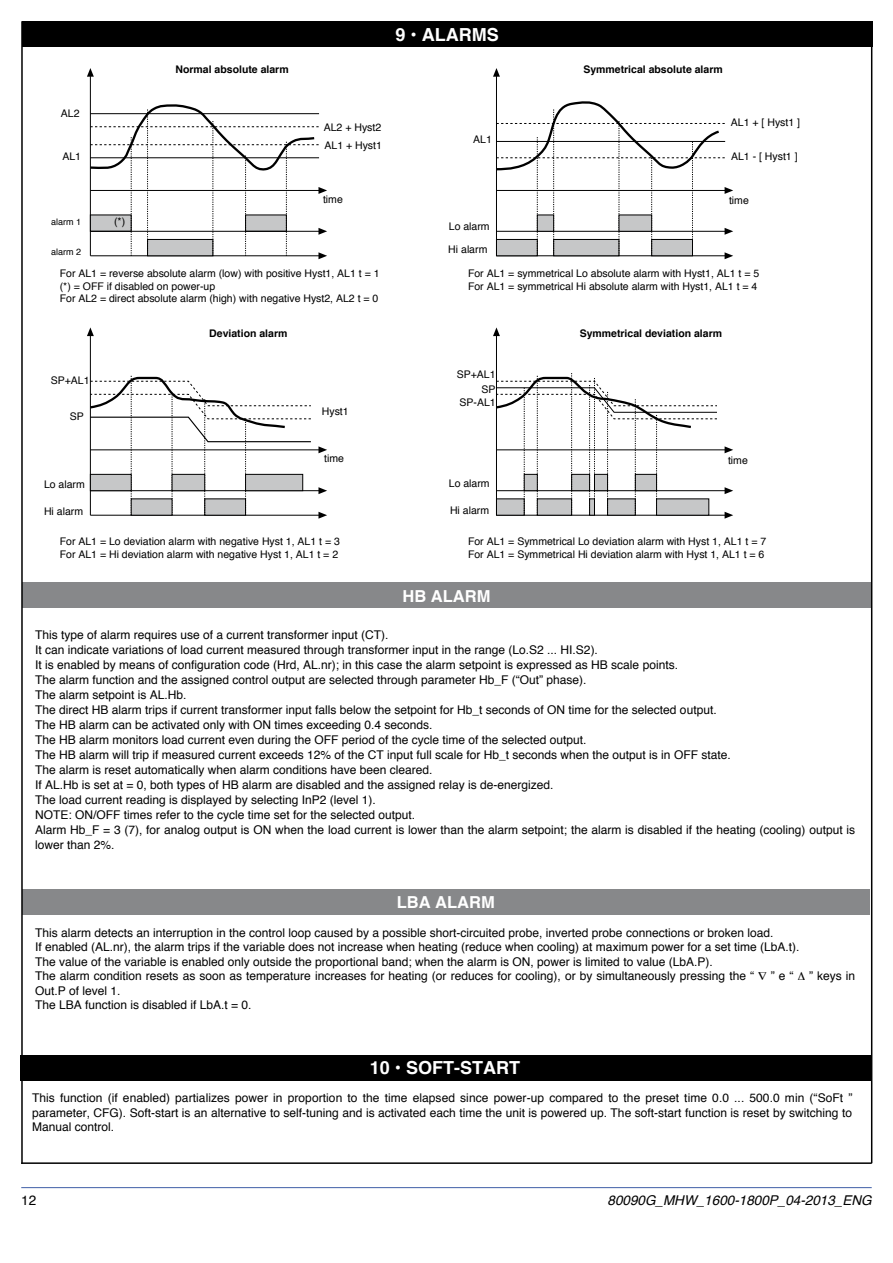
<style>
.page{position:relative;width:893px;height:1263px;background:#fff}
.page>*{position:absolute;margin:0;border:0;box-sizing:border-box;transform-origin:0 0}
.t1{font:700 18px "Helvetica";color:#fff}
.t2{font:700 16.5px "Helvetica";color:#fff}
.t3{font:italic 13.5px "Helvetica";color:#000}
.t4{font:13.5px "Helvetica";color:#000}
.t5{font:12px/15px "Helvetica";color:#000}
.t6{font:10.5px/12.6px "Helvetica";color:#000}
.t7{font:700 10.5px "Helvetica";color:#000}
.t8{font:9px "Helvetica";color:#000}
</style>
<div class="page">
<div style="left:22px;top:889px;width:847px;height:26px;background:#87888a"></div>
<div style="left:22px;top:583px;width:849px;height:25px;background:#87888a"></div>
<div style="left:22px;top:21px;width:850px;height:26px;background:#000"></div>
<div style="left:20px;top:1055px;width:850px;height:25px;background:#000"></div>
<hr style="left:21px;top:21px;width:2px;height:1143px;background:#000">
<hr style="left:21px;top:1162px;width:851px;height:2px;background:#000">
<hr style="left:871px;top:21px;width:1px;height:1142px;background:#000">
<hr style="left:90px;top:76px;width:1px;height:180px;background:#000">
<svg style="left:87px;top:68px;width:7px;height:9px"></svg>
<svg style="left:89px;top:102px;width:238px;height:157px"></svg>
<hr style="left:496px;top:76px;width:1px;height:180px;background:#000">
<svg style="left:493px;top:68px;width:7px;height:9px"></svg>
<svg style="left:496px;top:101px;width:237px;height:158px"></svg>
<div style="left:537px;top:215px;width:17px;height:17px;background:#c6c7c8;border:1px solid #000"></div>
<div style="left:619px;top:215px;width:33px;height:17px;background:#c6c7c8;border:1px solid #000"></div>
<hr style="left:90px;top:335px;width:1px;height:180px;background:#000">
<svg style="left:87px;top:327px;width:7px;height:9px"></svg>
<hr style="left:90px;top:515px;width:229px;height:1px;background:#000">
<svg style="left:318px;top:512px;width:9px;height:7px"></svg>
<hr style="left:90px;top:490px;width:229px;height:1px;background:#000">
<svg style="left:318px;top:487px;width:9px;height:7px"></svg>
<hr style="left:90px;top:450px;width:229px;height:1px;background:#000">
<svg style="left:318px;top:446px;width:9px;height:7px"></svg>
<svg style="left:89px;top:375px;width:223px;height:140px"></svg>
<hr style="left:496px;top:335px;width:1px;height:180px;background:#000">
<svg style="left:493px;top:327px;width:7px;height:9px"></svg>
<hr style="left:496px;top:515px;width:229px;height:1px;background:#000">
<svg style="left:725px;top:512px;width:8px;height:7px"></svg>
<hr style="left:496px;top:490px;width:229px;height:1px;background:#000">
<svg style="left:725px;top:487px;width:8px;height:7px"></svg>
<hr style="left:496px;top:450px;width:229px;height:1px;background:#000">
<svg style="left:725px;top:446px;width:8px;height:7px"></svg>
<svg style="left:497px;top:373px;width:221px;height:142px"></svg>
<hr style="left:21px;top:1187px;width:851px;height:1px;background:#5571b0">
<h1 class="t1" style="left:396px;top:20px;width:105px">9 • ALARMS</h1>
<p class="t6" style="left:61px;top:107px;width:20px">AL2</p>
<p class="t6" style="left:62px;top:150px;width:20px">AL1</p>
<p class="t8" style="left:51px;top:215px;width:32px">alarm 1</p>
<p class="t8" style="left:51px;top:245px;width:32px">alarm 2</p>
<p class="t6" style="left:114px;top:216px;width:13px">(*)</p>
<p class="t7" style="left:175px;top:61px;width:115px">Normal absolute alarm</p>
<p class="t7" style="left:583px;top:61px;width:141px">Symmetrical absolute alarm</p>
<p class="t6" style="left:324px;top:121px;width:59px">AL2 + Hyst2</p>
<p class="t6" style="left:324px;top:139px;width:59px">AL1 + Hyst1</p>
<p class="t6" style="left:323px;top:193px;width:21px">time</p>
<p class="t6" style="left:473px;top:134px;width:20px">AL1</p>
<p class="t6" style="left:449px;top:220px;width:42px">Lo alarm</p>
<p class="t6" style="left:448px;top:244px;width:41px">Hi alarm</p>
<p class="t6" style="left:731px;top:116px;width:71px">AL1 + [ Hyst1 ]</p>
<p class="t6" style="left:731px;top:150px;width:68px">AL1 - [ Hyst1 ]</p>
<p class="t6" style="left:729px;top:195px;width:21px">time</p>
<p class="t6" style="left:60px;top:268px;width:321px">For AL1 = reverse absolute alarm (low) with positive Hyst1, AL1 t = 1 (*) = OFF if disabled on power-up<br>For AL2 = direct absolute alarm (high) with negative Hyst2, AL2 t = 0</p>
<p class="t6" style="left:468px;top:268px;width:293px">For AL1 = symmetrical Lo absolute alarm with Hyst1, AL1 t = 5<br>For AL1 = symmetrical Hi absolute alarm with Hyst1, AL1 t = 4</p>
<p class="t6" style="left:51px;top:374px;width:40px">SP+AL1</p>
<p class="t6" style="left:70px;top:410px;width:16px">SP</p>
<p class="t6" style="left:44px;top:479px;width:42px">Lo alarm</p>
<p class="t6" style="left:44px;top:505px;width:41px">Hi alarm</p>
<p class="t7" style="left:209px;top:325px;width:80px">Deviation alarm</p>
<p class="t7" style="left:580px;top:325px;width:144px">Symmetrical deviation alarm</p>
<p class="t6" style="left:322px;top:405px;width:28px">Hyst1</p>
<p class="t6" style="left:324px;top:452px;width:21px">time</p>
<p class="t6" style="left:457px;top:368px;width:40px;line-height:14.5px;text-align:right">SP+AL1<br>SP</p>
<p class="t6" style="left:459px;top:396px;width:38px">SP-AL1</p>
<p class="t6" style="left:449px;top:478px;width:42px">Lo alarm</p>
<p class="t6" style="left:450px;top:504px;width:41px">Hi alarm</p>
<p class="t6" style="left:728px;top:454px;width:21px">time</p>
<p class="t6" style="left:60px;top:535px;width:282px">For AL1 = Lo deviation alarm with negative Hyst 1, AL1 t = 3<br>For AL1 = Hi deviation alarm with negative Hyst 1, AL1 t = 2</p>
<p class="t6" style="left:468px;top:535px;width:300px">For AL1 = Symmetrical Lo deviation alarm with Hyst 1, AL1 t = 7<br>For AL1 = Symmetrical Hi deviation alarm with Hyst 1, AL1 t = 6</p>
<h2 class="t2" style="left:402px;top:582px;width:89px">HB ALARM</h2>
<p class="t5" style="left:35px;top:627px;width:822px">This type of alarm requires use of a current transformer input (CT).<br>It can indicate variations of load current measured through transformer input in the range (Lo.S2 ... HI.S2).<br>It is enabled by means of configuration code (Hrd, AL.nr); in this case the alarm setpoint is expressed as HB scale points.<br>The alarm function and the assigned control output are selected through parameter Hb_F (“Out” phase).<br>The alarm setpoint is AL.Hb.<br>The direct HB alarm trips if current transformer input falls below the setpoint for Hb_t seconds of ON time for the selected output.<br>The HB alarm can be activated only with ON times exceeding 0.4 seconds.<br>The HB alarm monitors load current even during the OFF period of the cycle time of the selected output.<br>The HB alarm will trip if measured current exceeds 12% of the CT input full scale for Hb_t seconds when the output is in OFF state.<br>The alarm is reset automatically when alarm conditions have been cleared.<br>If AL.Hb is set at = 0, both types of HB alarm are disabled and the assigned relay is de-energized.<br>The load current reading is displayed by selecting InP2 (level 1).<br>NOTE: ON/OFF times refer to the cycle time set for the selected output.<br>Alarm Hb_F = 3 (7), for analog output is ON when the load current is lower than the alarm setpoint; the alarm is disabled if the heating (cooling) output is lower than 2%.</p>
<h2 class="t2" style="left:397px;top:889px;width:100px">LBA ALARM</h2>
<p class="t5" style="left:35px;top:926px;width:766px;line-height:14.4px">This alarm detects an interruption in the control loop caused by a possible short-circuited probe, inverted probe connections or broken load.<br>If enabled (AL.nr), the alarm trips if the variable does not increase when heating (reduce when cooling) at maximum power for a set time (LbA.t).<br>The value of the variable is enabled only outside the proportional band; when the alarm is ON, power is limited to value (LbA.P).<br>The alarm condition resets as soon as temperature increases for heating (or reduces for cooling), or by simultaneously pressing the “ ∇ ” e “</p>
<p class="t5" style="left:35px;top:983px;width:218px;line-height:14.4px">Out.P of level 1.<br>The LBA function is disabled if LbA.t = 0.</p>
<p class="t5" style="left:809px;top:969px;width:48px">” keys in</p>
<h1 class="t1" style="left:370px;top:1053px;width:152px">10 • SOFT-START</h1>
<p class="t5" style="left:32px;top:1091px;width:822px;line-height:14.4px;text-align:justify">This function (if enabled) partializes power in proportion to the time elapsed since power-up compared to the preset time 0.0 ... 500.0 min (“SoFt ” parameter, CFG). Soft-start is an alternative to self-tuning and is activated each time the unit is powered up. The soft-start function is reset by switching to Manual control.</p>
<p class="t4" style="left:21px;top:1190px;width:17px">12</p>
<p class="t3" style="left:607px;top:1190px;width:266px">80090G_MHW_1600-1800P_04-2013_ENG</p>
</div>
